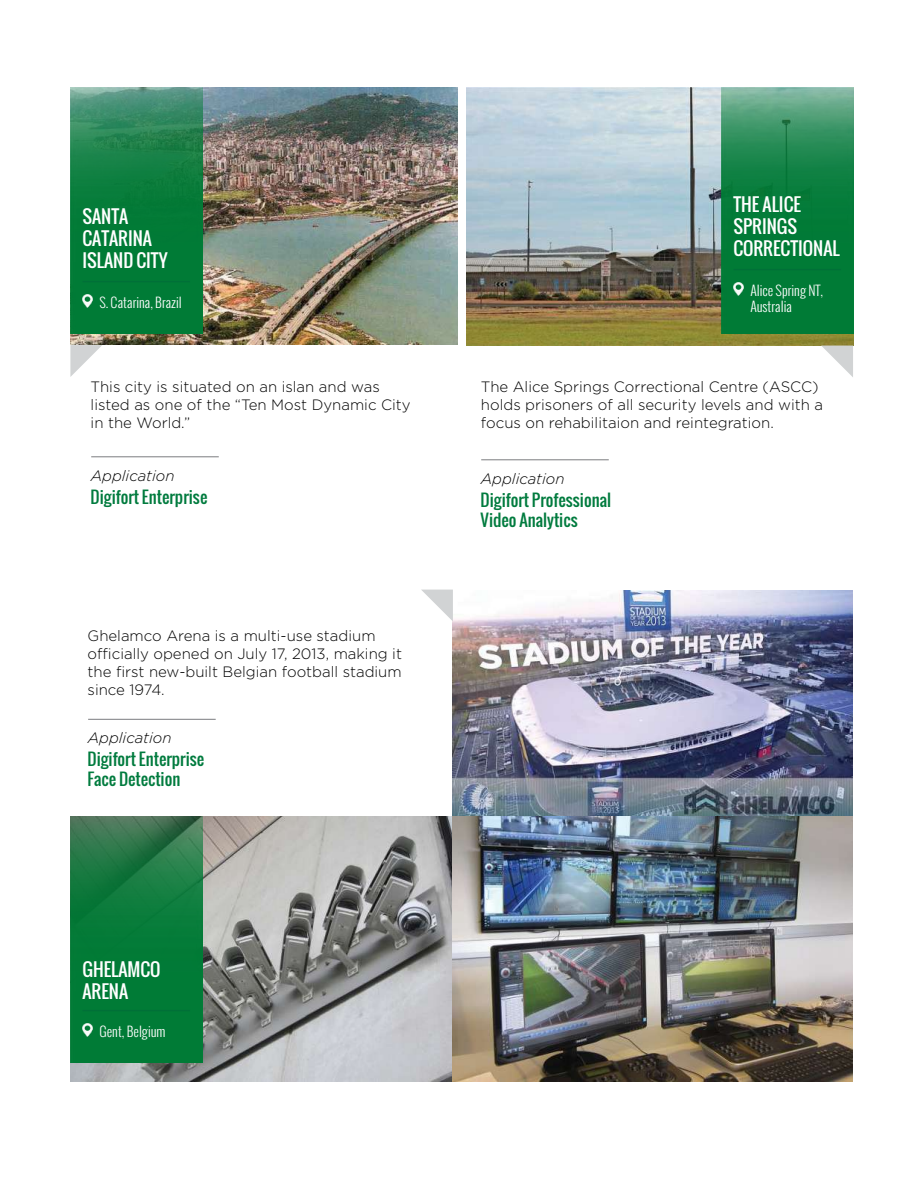
<style>
.page{position:relative;width:918px;height:1188px;background:#fff}
.page>*{position:absolute;margin:0;border:0;box-sizing:border-box;transform-origin:0 0}
.t1{font:18px/21.6px "Oswald";color:#fff}
.t2{font:16.5px/19.8px "Oswald";color:#007b3e}
.t3{font:300 15px/18px "Gotham";color:#000}
.t4{font:italic 300 15px "Gotham";color:#000}
.t5{font:300 13.5px/16.2px "Oswald";color:#fff}
</style>
<div class="page">
<img style="left:70px;top:87px;width:387px;height:258px">
<img style="left:70px;top:87px;width:132px;height:246px">
<hr style="left:82px;top:281px;width:108px;height:1px;background:#007038">
<img style="left:83px;top:294px;width:9px;height:14px">
<hr style="left:91px;top:457px;width:128px;height:1px;background:#7b7c7f">
<img style="left:466px;top:87px;width:387px;height:259px">
<img style="left:721px;top:87px;width:132px;height:246px">
<hr style="left:733px;top:269px;width:108px;height:1px;background:#007038">
<img style="left:734px;top:282px;width:9px;height:14px">
<hr style="left:481px;top:460px;width:128px;height:1px;background:#7b7c7f">
<img style="left:453px;top:591px;width:400px;height:490px">
<img style="left:70px;top:816px;width:401px;height:266px">
<img style="left:70px;top:816px;width:132px;height:246px">
<hr style="left:82px;top:1010px;width:108px;height:1px;background:#007038">
<img style="left:83px;top:1023px;width:9px;height:14px">
<hr style="left:88px;top:719px;width:128px;height:1px;background:#7b7c7f">
<svg style="left:70px;top:345px;width:32px;height:32px"></svg>
<svg style="left:822px;top:346px;width:31px;height:31px"></svg>
<svg style="left:422px;top:590px;width:31px;height:32px"></svg>
<p class="t1" style="left:82px;top:206px;width:87px">SANTA<br>CATARINA<br>ISLAND CITY</p>
<p class="t5" style="left:99px;top:294px;width:84px">S. Catarina, Brazil</p>
<p class="t3" style="left:91px;top:378px;width:322px">This city is situated on an islan and was listed as one of the “Ten Most Dynamic City in the World.”</p>
<p class="t4" style="left:91px;top:467px;width:85px">Application</p>
<p class="t2" style="left:91px;top:487px;width:118px">Digifort Enterprise</p>
<p class="t3" style="left:88px;top:627px;width:316px">Ghelamco Arena is a multi-use stadium officially opened on July 17, 2013, making it the first new-built Belgian football stadium since 1974.</p>
<p class="t4" style="left:88px;top:730px;width:85px">Application</p>
<p class="t2" style="left:88px;top:749px;width:118px">Digifort Enterprise<br>Face Detection</p>
<p class="t1" style="left:82px;top:959px;width:80px">GHELAMCO<br>ARENA</p>
<p class="t5" style="left:99px;top:1023px;width:68px">Gent, Belgium</p>
<p class="t1" style="left:733px;top:194px;width:108px">THE ALICE<br>SPRINGS<br>CORRECTIONAL</p>
<p class="t5" style="left:750px;top:282px;width:74px">Alice Spring NT,<br>Australia</p>
<p class="t3" style="left:481px;top:378px;width:344px">The Alice Springs Correctional Centre (ASCC) holds prisoners of all security levels and with a focus on rehabilitaion and reintegration.</p>
<p class="t4" style="left:481px;top:470px;width:85px">Application</p>
<p class="t2" style="left:481px;top:490px;width:132px">Digifort Professional<br>Video Analytics</p>
</div>
